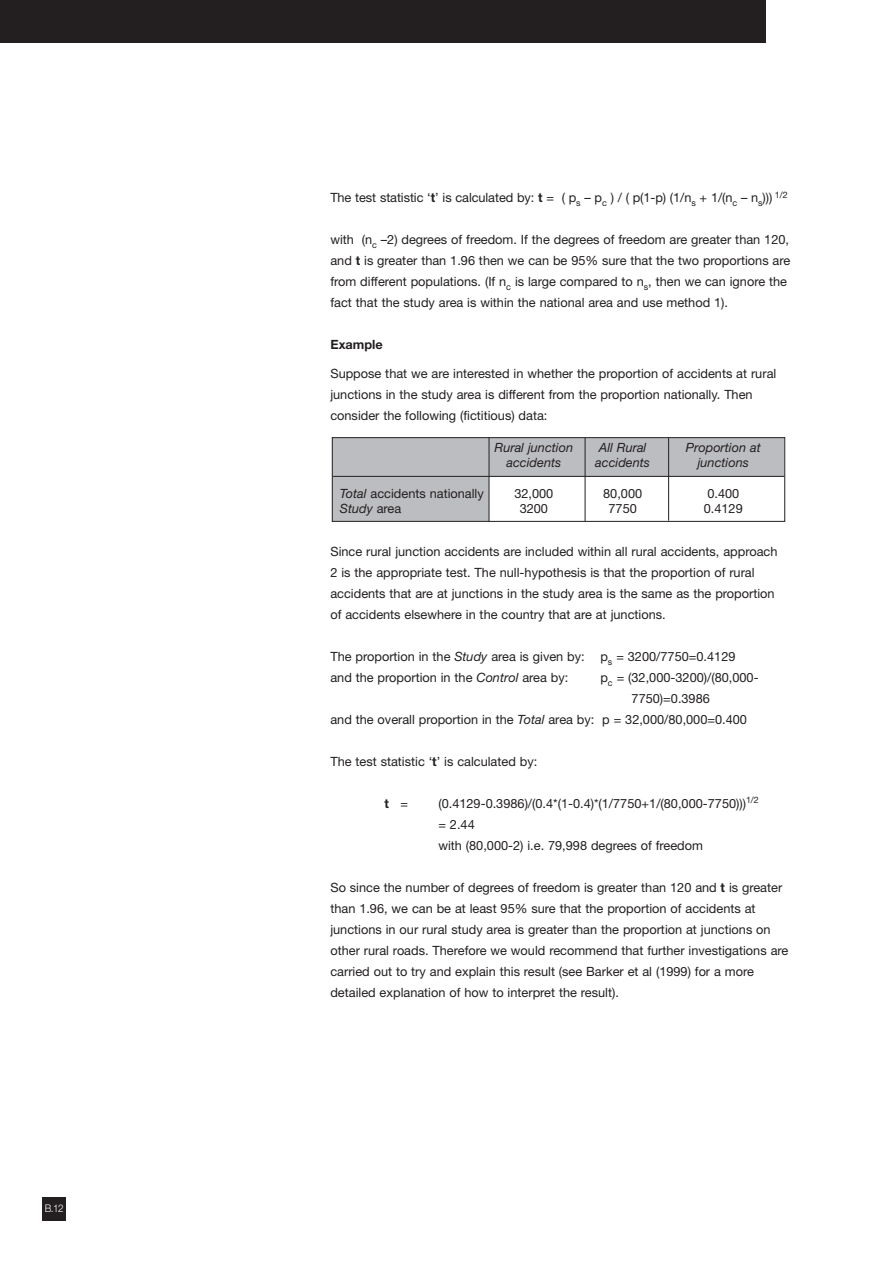
<style>
.page{position:relative;width:893px;height:1263px;background:#fff}
.page>*{position:absolute;margin:0;border:0;box-sizing:border-box;transform-origin:0 0}
.t1{font:12.75px/21px "Helvetica Neue";color:#231f20}
.t2{font:italic 12.75px "Helvetica Neue";color:#231f20}
.t3{font:700 12.75px "Helvetica Neue";color:#231f20}
.t4{font:300 10.5px "Helvetica Neue";color:#fff;scale:.95 1}
.s1{font-weight:700}
.s2{font-style:italic}
.s3{font-style:normal}
.s4{font-weight:400}
</style>
<div class="page">
<div style="left:43px;top:1197px;width:23px;height:23px;background:#231f20"></div>
<div style="left:0;top:0;width:765px;height:43px;background:#231f20"></div>
<div style="left:332px;top:477px;width:157px;height:44px;background:#bcbdc0"></div>
<div style="left:332px;top:438px;width:452px;height:38px;background:#bcbdc0"></div>
<hr style="left:333px;top:476px;width:451px;height:1px;background:#231f20">
<div style="left:332px;top:437px;width:453px;height:85px;border:1px solid #231f20"></div>
<hr style="left:489px;top:437px;width:1px;height:85px;background:#231f20">
<hr style="left:585px;top:438px;width:1px;height:83px;background:#231f20">
<hr style="left:668px;top:438px;width:1px;height:83px;background:#231f20">
<p class="t4" style="left:45px;top:1204px;width:21px">B.12</p>
<p class="t1" style="left:330px;top:188px;width:459px">The test statistic ‘<span class="s1">t</span>’ is calculated by: <span class="s1">t</span> = ( p<sub>s</sub> – p<sub>c</sub> ) / ( p(1-p) (1/n<sub>s</sub> + 1/(n<sub>c</sub> – n<sub>s</sub>))) <sup>1/2</sup></p>
<p class="t1" style="left:330px;top:230px;width:461px">with (n<sub>c</sub> –2) degrees of freedom. If the degrees of freedom are greater than 120, and <span class="s1">t</span> is greater than 1.96 then we can be 95% sure that the two proportions are from different populations. (If n<sub>c</sub> is large compared to n<sub>s</sub>, then we can ignore the fact that the study area is within the national area and use method 1).</p>
<p class="t3" style="left:330px;top:340px;width:54px">Example</p>
<p class="t1" style="left:330px;top:365px;width:447px">Suppose that we are interested in whether the proportion of accidents at rural junctions in the study area is different from the proportion nationally. Then consider the following (fictitious) data:</p>
<p class="t2" style="left:495px;top:443px;width:80px">Rural junction</p>
<p class="t2" style="left:599px;top:443px;width:49px">All Rural</p>
<p class="t2" style="left:686px;top:443px;width:76px">Proportion at</p>
<p class="t2" style="left:506px;top:458px;width:56px">accidents</p>
<p class="t2" style="left:595px;top:458px;width:56px">accidents</p>
<p class="t2" style="left:698px;top:458px;width:53px">junctions</p>
<p class="t1" style="left:340px;top:484px;width:146px"><span class="s2">Total</span> accidents nationally</p>
<p class="t1" style="left:514px;top:484px;width:40px">32,000</p>
<p class="t1" style="left:603px;top:484px;width:40px">80,000</p>
<p class="t1" style="left:707px;top:484px;width:33px">0.400</p>
<p class="t2" style="left:340px;top:504px;width:63px">Study <span class="s3">area</span></p>
<p class="t1" style="left:520px;top:500px;width:30px">3200</p>
<p class="t1" style="left:608px;top:500px;width:30px">7750</p>
<p class="t1" style="left:704px;top:500px;width:40px">0.4129</p>
<p class="t1" style="left:330px;top:542px;width:449px">Since rural junction accidents are included within all rural accidents, approach 2 is the appropriate test. The null-hypothesis is that the proportion of rural accidents that are at junctions in the study area is the same as the proportion of accidents elsewhere in the country that are at junctions.</p>
<p class="t1" style="left:330px;top:647px;width:407px">The proportion in the <span class="s2">Study</span> area is given by: p<sub>s</sub> = 3200/7750=0.4129 and the proportion in the <span class="s2">Control</span> area by:</p>
<p class="t1" style="left:600px;top:668px;width:160px">p<sub>c</sub> = (32,000-3200)/(80,000-</p>
<p class="t1" style="left:632px;top:689px;width:80px">7750)=0.3986</p>
<p class="t1" style="left:330px;top:710px;width:418px">and the overall proportion in the <span class="s2">Total</span> area by: p = 32,000/80,000=0.400</p>
<p class="t1" style="left:330px;top:752px;width:208px">The test statistic ‘<span class="s1">t</span>’ is calculated by:</p>
<p class="t3" style="left:384px;top:798px;width:25px">t <span class="s4">=</span></p>
<p class="t1" style="left:438px;top:794px;width:322px">(0.4129-0.3986)/(0.4*(1-0.4)*(1/7750+1/(80,000-7750)))<sup>1/2 </sup>= 2.44<br>with (80,000-2) i.e. 79,998 degrees of freedom</p>
<p class="t1" style="left:330px;top:878px;width:459px">So since the number of degrees of freedom is greater than 120 and <span class="s1">t</span> is greater than 1.96, we can be at least 95% sure that the proportion of accidents at junctions in our rural study area is greater than the proportion at junctions on other rural roads. Therefore we would recommend that further investigations are carried out to try and explain this result (see Barker et al (1999) for a more detailed explanation of how to interpret the result).</p>
</div>
